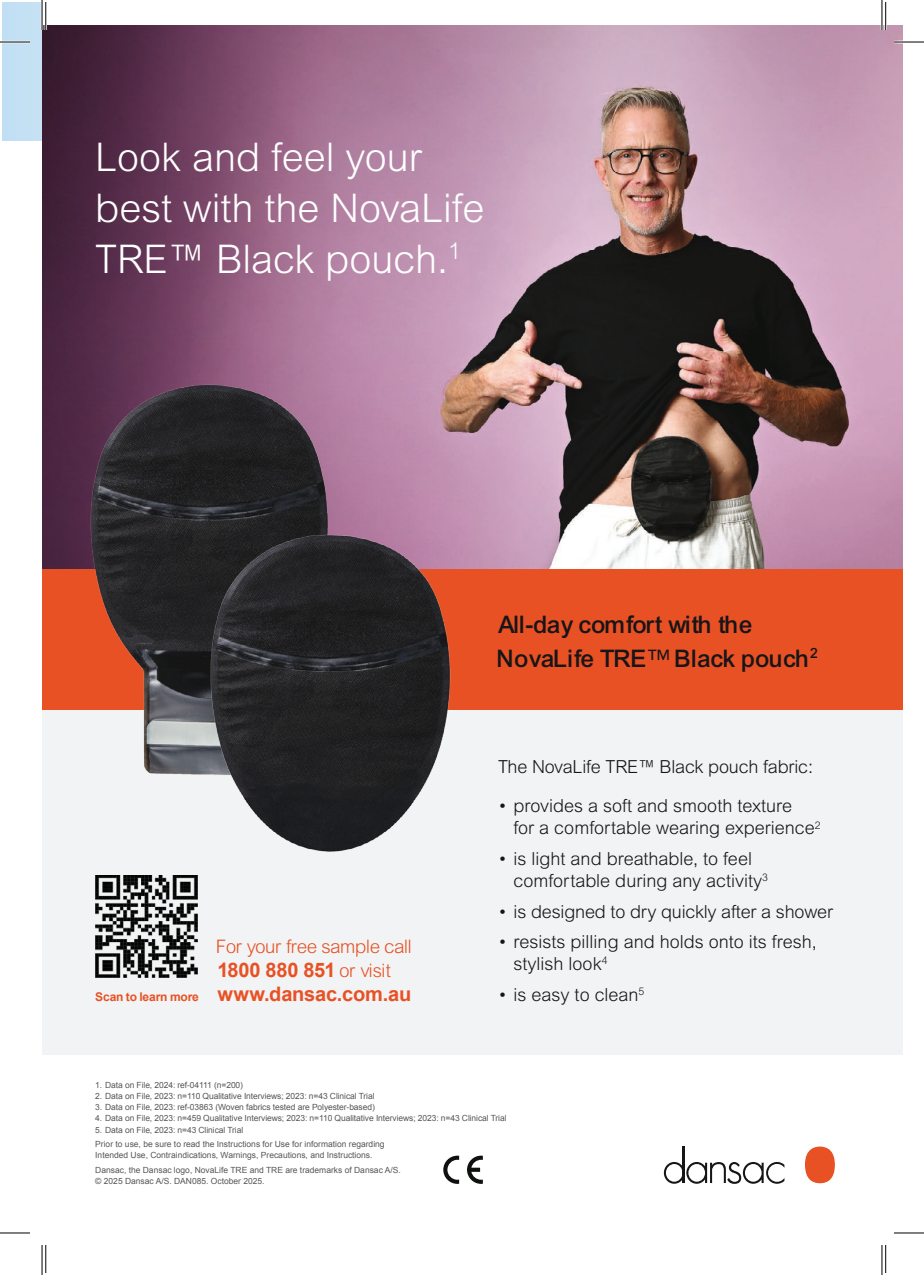
<style>
.page{position:relative;width:924px;height:1275px;background:#fff}
.page>*{position:absolute;margin:0;border:0;box-sizing:border-box;transform-origin:0 0}
.t1{font:300 39.6px/50.8px "Arial MT Std";color:#fff}
.t2{font:26px/34px "Arial Mdm";letter-spacing:-.01em;color:#171518}
.t3{font:700 20px/24px "Arial";letter-spacing:-.01em;color:#e85124}
.t4{font:20px "Arial Lgt";letter-spacing:-.01em;color:#e85124}
.t5{font:300 18px/22px "Arial MT Std";color:#171518}
.t6{font:700 12px "Arial";letter-spacing:-.015em;color:#e85124}
.t7{font:8.4px/11.2px "Arial";letter-spacing:-.01em;color:#575558}
.s1{font-family:"Arial Lgt";font-weight:400}
</style>
<div class="page">
<div style="left:2px;top:2px;width:40px;height:139px;background:#c3e0f4"></div>
<div style="left:42px;top:651px;width:860px;height:403px;background:#f1f3f4"></div>
<img style="left:42px;top:25px;width:860px;height:544px">
<div style="left:42px;top:569px;width:860px;height:140px;background:#e85124"></div>
<img style="left:74px;top:373px;width:268px;height:402px">
<svg style="left:663px;top:1146px;width:121px;height:37px"></svg>
<div style="left:804px;top:1146px;width:30px;height:37px;background:#e85124;border-radius:50%"></div>
<svg style="left:443px;top:1155px;width:16px;height:28px"></svg>
<svg style="left:467px;top:1155px;width:15px;height:28px"></svg>
<img style="left:207px;top:531px;width:247px;height:321px">
<img style="left:95px;top:875px;width:102px;height:102px">
<hr style="left:44px;top:2px;width:3px;height:28px;background:#fff">
<hr style="left:884px;top:2px;width:2px;height:28px;background:#fff">
<svg style="left:45px;top:2px;width:1px;height:28px"></svg>
<svg style="left:45px;top:1245px;width:1px;height:27px"></svg>
<hr style="left:0;top:41px;width:30px;height:2px;background:#fff">
<hr style="left:893px;top:41px;width:30px;height:2px;background:#fff">
<hr style="left:41px;top:0;width:2px;height:30px;background:#fff">
<hr style="left:880px;top:0;width:2px;height:30px;background:#fff">
<hr style="left:0;top:42px;width:30px;height:1px;background:#000">
<hr style="left:893px;top:42px;width:30px;height:1px;background:#000">
<hr style="left:0;top:1232px;width:30px;height:1px;background:#000">
<hr style="left:893px;top:1232px;width:30px;height:1px;background:#000">
<hr style="left:42px;top:0;width:1px;height:30px;background:#000">
<hr style="left:42px;top:1245px;width:1px;height:30px;background:#000">
<hr style="left:881px;top:0;width:1px;height:30px;background:#000">
<hr style="left:881px;top:1245px;width:1px;height:30px;background:#000">
<h1 class="t1" style="left:95px;top:131px;width:390px">Look and feel your best with the NovaLife<br>TRE™ Black pouch.<sup>1</sup></h1>
<h3 class="t6" style="left:95px;top:988px;width:105px">Scan to learn more</h3>
<h3 class="t4" style="left:217px;top:935px;width:197px">For your free sample call</h3>
<h3 class="t3" style="left:217px;top:958px;width:195px">1800 880 851 <span class="s1">or visit </span>www.dansac.com.au</h3>
<h2 class="t2" style="left:498px;top:607px;width:321px">All-day comfort with the<br>NovaLife TRE™ Black pouch<sup>2</sup></h2>
<h3 class="t5" style="left:498px;top:756px;width:316px">The NovaLife TRE™ Black pouch fabric:</h3>
<h3 class="t5" style="left:513px;top:795px;width:308px;text-indent:-15px">• provides a soft and smooth texture<br>for a comfortable wearing experience<sup>2</sup></h3>
<h3 class="t5" style="left:513px;top:847px;width:256px;text-indent:-15px">• is light and breathable, to feel comfortable during any activity<sup>3</sup></h3>
<h3 class="t5" style="left:498px;top:900px;width:336px">• is designed to dry quickly after a shower</h3>
<h3 class="t5" style="left:513px;top:930px;width:305px;text-indent:-15px">• resists pilling and holds onto its fresh, stylish look<sup>4</sup></h3>
<h3 class="t5" style="left:498px;top:983px;width:148px">• is easy to clean<sup>5</sup></h3>
<p class="t7" style="left:95px;top:1079px;width:149px">1. Data on File, 2024: ref-04111 (n=200)</p>
<p class="t7" style="left:95px;top:1090px;width:281px">2. Data on File, 2023: n=110 Qualitative Interviews; 2023: n=43 Clinical Trial</p>
<p class="t7" style="left:95px;top:1101px;width:281px">3. Data on File, 2023: ref-03863 (Woven fabrics tested are Polyester-based)</p>
<p class="t7" style="left:95px;top:1113px;width:412px">4. Data on File, 2023: n=459 Qualitative Interviews; 2023: n=110 Qualitative Interviews; 2023: n=43 Clinical Trial</p>
<p class="t7" style="left:95px;top:1124px;width:149px">5. Data on File, 2023: n=43 Clinical Trial</p>
<p class="t7" style="left:95px;top:1138px;width:291px">Prior to use, be sure to read the Instructions for Use for information regarding<br>Intended Use, Contraindications, Warnings, Precautions, and Instructions.</p>
<p class="t7" style="left:95px;top:1164px;width:307px">Dansac, the Dansac logo, NovaLife TRE and TRE are trademarks of Dansac A/S. © 2025 Dansac A/S. DAN085. October 2025.</p>
</div>
